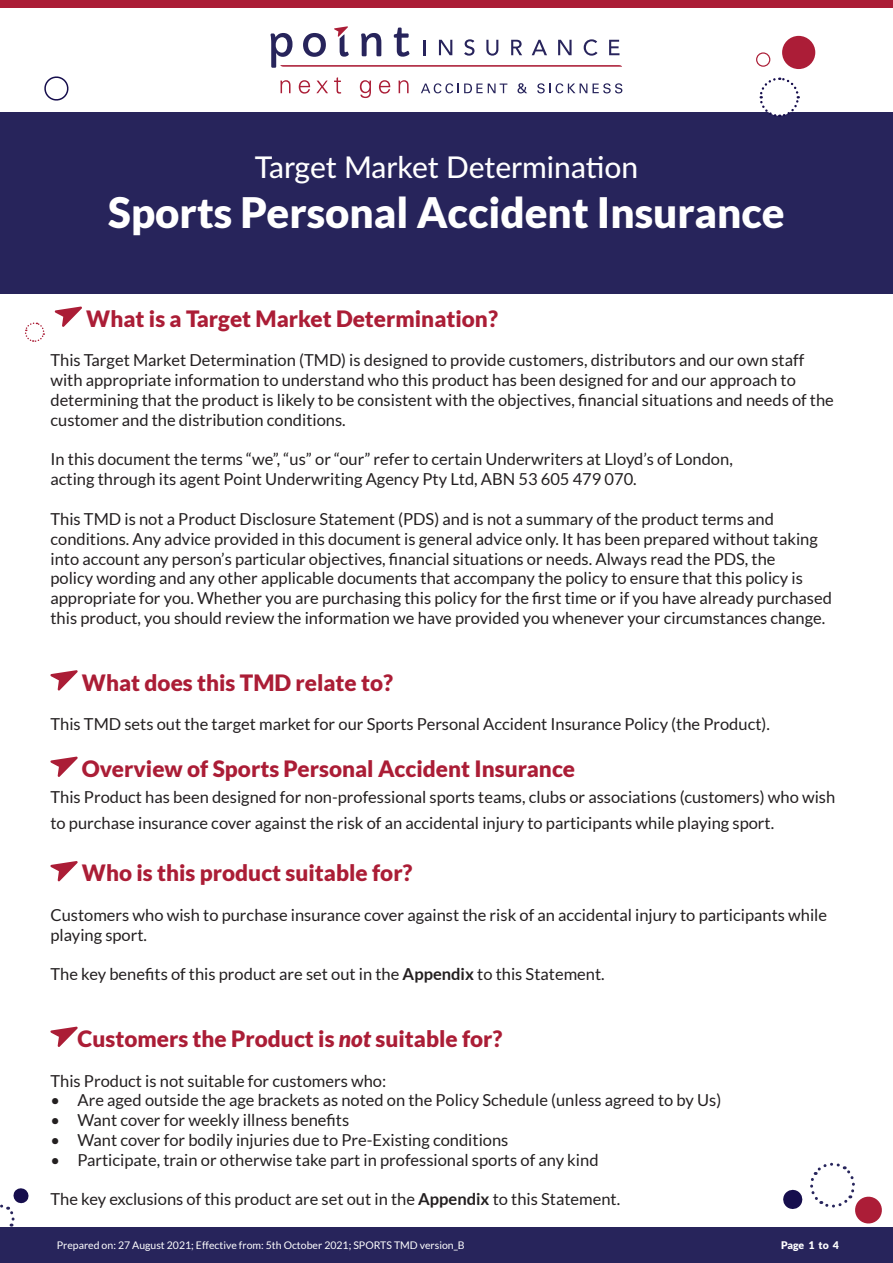
<style>
.page{position:relative;width:893px;height:1263px;background:#fff}
.page>*{position:absolute;margin:0;border:0;box-sizing:border-box;transform-origin:0 0}
.t1{font:900 42px "Lato";color:#fff}
.t2{font:500 30px "Lato";letter-spacing:-.005em;color:#fff}
.t3{font:900 22.5px "Lato";color:#ab1d36}
.t4{font:16.5px/19.8px "Lato";color:#231f20}
.t5{font:10.5px "Lato";color:#fff}
.t6{font:900 10.5px "Lato";color:#fff}
.s1{font-weight:700}
.s2{font-style:italic}
</style>
<div class="page">
<div style="left:0;top:1227px;width:893px;height:36px;background:#27245b"></div>
<div style="left:1px;top:112px;width:892px;height:181px;background:#27245b"></div>
<svg style="left:280px;top:80px;width:10px;height:13px"></svg>
<svg style="left:299px;top:80px;width:11px;height:14px"></svg>
<svg style="left:316px;top:81px;width:12px;height:12px"></svg>
<svg style="left:334px;top:77px;width:7px;height:17px"></svg>
<svg style="left:360px;top:80px;width:11px;height:18px"></svg>
<svg style="left:379px;top:80px;width:11px;height:14px"></svg>
<svg style="left:398px;top:80px;width:11px;height:13px"></svg>
<svg style="left:421px;top:83px;width:86px;height:10px"></svg>
<svg style="left:517px;top:83px;width:10px;height:10px"></svg>
<svg style="left:537px;top:83px;width:50px;height:10px"></svg>
<svg style="left:593px;top:83px;width:29px;height:10px"></svg>
<svg style="left:271px;top:26px;width:351px;height:42px"></svg>
<div style="left:0;top:0;width:893px;height:8px;background:#ab1d36"></div>
<svg style="left:55px;top:306px;width:27px;height:21px"></svg>
<svg style="left:50px;top:670px;width:28px;height:20px"></svg>
<svg style="left:50px;top:756px;width:28px;height:21px"></svg>
<svg style="left:50px;top:861px;width:28px;height:20px"></svg>
<svg style="left:50px;top:1026px;width:28px;height:21px"></svg>
<div style="left:756px;top:52px;width:14px;height:15px;border:1px solid #ab1d36;border-radius:50%"></div>
<svg style="left:759px;top:77px;width:41px;height:40px"></svg>
<div style="left:782px;top:36px;width:33px;height:33px;background:#ac1d37;border-radius:50%"></div>
<svg style="left:44px;top:76px;width:25px;height:25px"></svg>
<svg style="left:25px;top:322px;width:20px;height:20px"></svg>
<svg style="left:0;top:1188px;width:29px;height:39px"></svg>
<svg style="left:783px;top:1189px;width:20px;height:20px"></svg>
<svg style="left:810px;top:1163px;width:72px;height:61px"></svg>
<p class="t2" style="left:255px;top:145px;width:385px">Target Market Determination</p>
<p class="t1" style="left:108px;top:188px;width:678px">Sports Personal Accident Insurance</p>
<p class="t3" style="left:86px;top:305px;width:413px">What is a Target Market Determination?</p>
<p class="t4" style="left:50px;top:350px;width:785px">This Target Market Determination (TMD) is designed to provide customers, distributors and our own staff with appropriate information to understand who this product has been designed for and our approach to determining that the product is likely to be consistent with the objectives, financial situations and needs of the customer and the distribution conditions.</p>
<p class="t4" style="left:50px;top:449px;width:684px">In this document the terms “we”, “us” or “our” refer to certain Underwriters at Lloyd’s of London,</p>
<p class="t4" style="left:50px;top:469px;width:588px">acting through its agent Point Underwriting Agency Pty Ltd, ABN 53 605 479 070.</p>
<p class="t4" style="left:50px;top:509px;width:783px">This TMD is not a Product Disclosure Statement (PDS) and is not a summary of the product terms and conditions. Any advice provided in this document is general advice only. It has been prepared without taking into account any person’s particular objectives, financial situations or needs. Always read the PDS, the<br>policy wording and any other applicable documents that accompany the policy to ensure that this policy is appropriate for you. Whether you are purchasing this policy for the first time or if you have already purchased this product, you should review the information we have provided you whenever your circumstances change.</p>
<p class="t3" style="left:82px;top:669px;width:313px">What does this TMD relate to?</p>
<p class="t4" style="left:50px;top:714px;width:721px">This TMD sets out the target market for our Sports Personal Accident Insurance Policy (the Product).</p>
<p class="t3" style="left:82px;top:755px;width:495px">Overview of Sports Personal Accident Insurance</p>
<p class="t4" style="left:50px;top:784px;width:786px;line-height:25.8px">This Product has been designed for non-professional sports teams, clubs or associations (customers) who wish to purchase insurance cover against the risk of an accidental injury to participants while playing sport.</p>
<p class="t3" style="left:82px;top:860px;width:332px">Who is this product suitable for?</p>
<p class="t4" style="left:50px;top:905px;width:778px">Customers who wish to purchase insurance cover against the risk of an accidental injury to participants while playing sport.</p>
<p class="t4" style="left:50px;top:964px;width:556px">The key benefits of this product are set out in the <span class="s1">Appendix</span> to this Statement.</p>
<p class="t3" style="left:78px;top:1025px;width:426px">Customers the Product is <span class="s2">not</span> suitable for?</p>
<p class="t4" style="left:50px;top:1070px;width:337px">This Product is not suitable for customers who:</p>
<p class="t4" style="left:50px;top:1090px;width:672px">• Are aged outside the age brackets as noted on the Policy Schedule (unless agreed to by Us)</p>
<p class="t4" style="left:50px;top:1110px;width:300px">• Want cover for weekly illness benefits</p>
<p class="t4" style="left:50px;top:1130px;width:459px">• Want cover for bodily injuries due to Pre-Existing conditions</p>
<p class="t4" style="left:50px;top:1150px;width:550px">• Participate, train or otherwise take part in professional sports of any kind</p>
<p class="t4" style="left:50px;top:1189px;width:571px">The key exclusions of this product are set out in the <span class="s1">Appendix</span> to this Statement.</p>
<p class="t5" style="left:57px;top:1240px;width:409px">Prepared on: 27 August 2021; Effective from: 5th October 2021; SPORTS TMD version_B</p>
<p class="t6" style="left:781px;top:1239px;width:59px">Page 1 to 4</p>
</div>
